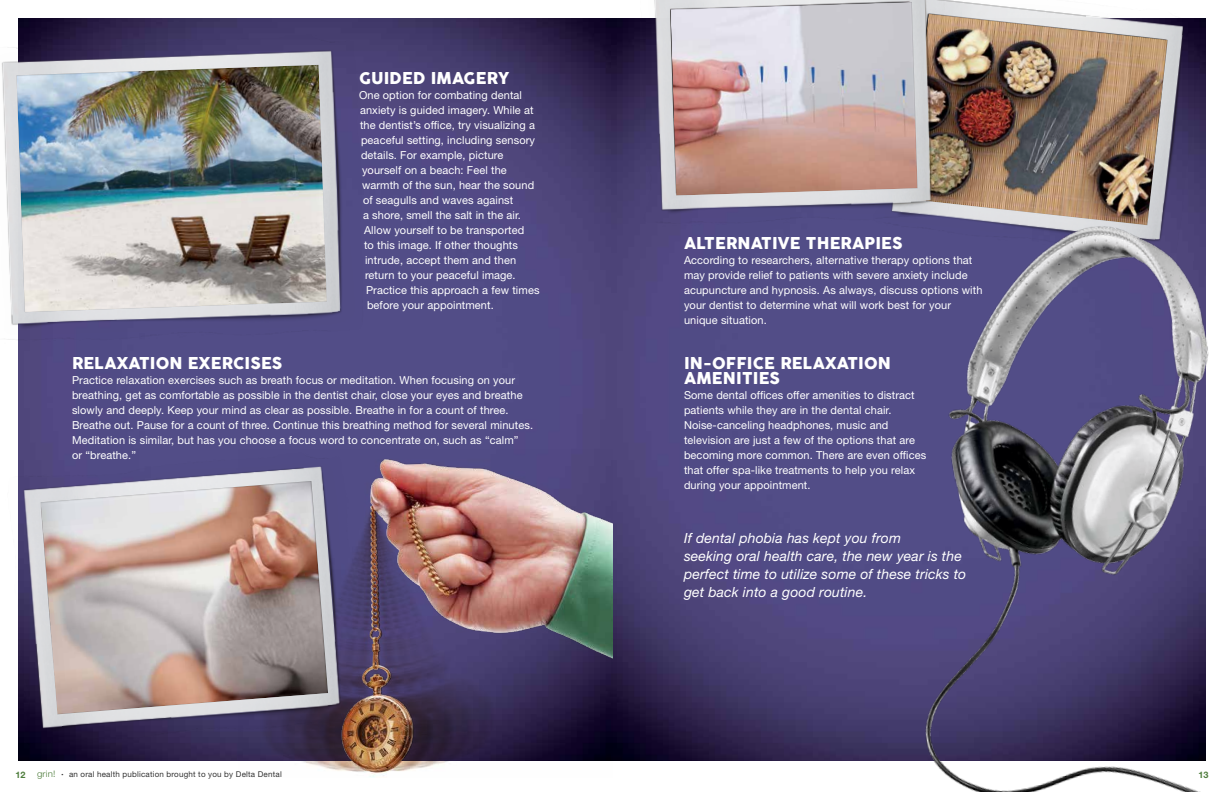
<style>
.page{position:relative;width:1224px;height:792px;background:#fff}
.page>*{position:absolute;margin:0;border:0;box-sizing:border-box;transform-origin:0 0}
.t1{font:16px/15px "COCOGOOSE";letter-spacing:.01em;color:#fff}
.t2{font:italic 14px/18px "Helvetica Neue LT Std";letter-spacing:.01em;color:#fff}
.t3{font:11px/15px "Helvetica Neue LT Std";letter-spacing:.01em;color:#fff}
.t4{font:300 9px "Helvetica Neue LT Std";color:#4e7d3c;scale:1.07 1}
.t5{font:700 9px "Helvetica Neue LT Std";color:#4e7d3c}
.t6{font:8px "Helvetica Neue LT Std";letter-spacing:.025em;color:#323232}
.s1{font-size:4px}
</style>
<div class="page">
<img style="left:18px;top:18px;width:800px;height:742px">
<img style="left:953px;top:0;width:253px;height:170px">
<img style="left:953px;top:12px;width:216px;height:158px">
<img style="left:636px;top:0;width:317px;height:228px">
<svg style="left:670px;top:0;width:249px;height:196px;background:#ccb5b4"></svg>
<img style="left:818px;top:170px;width:391px;height:622px">
<img style="left:312px;top:449px;width:300px;height:328px">
<img style="left:18px;top:449px;width:348px;height:299px">
<svg style="left:40px;top:480px;width:289px;height:235px;background:#bdaca8"></svg>
<img style="left:1px;top:33px;width:366px;height:313px">
<img style="left:16px;top:63px;width:312px;height:250px">
<h1 class="t1" style="left:359px;top:71px;width:152px">GUIDED IMAGERY</h1>
<p class="t3" style="left:359px;top:87px;width:165px">One option for combating dental</p>
<p class="t3" style="left:360px;top:102px;width:175px">anxiety is guided imagery. While at</p>
<p class="t3" style="left:360px;top:117px;width:176px">the dentist’s office, try visualizing a</p>
<p class="t3" style="left:361px;top:132px;width:176px">peaceful setting, including sensory</p>
<p class="t3" style="left:361px;top:147px;width:144px">details. For example, picture</p>
<p class="t3" style="left:362px;top:162px;width:146px">yourself on a beach: Feel the</p>
<p class="t3" style="left:362px;top:177px;width:174px">warmth of the sun, hear the sound</p>
<p class="t3" style="left:363px;top:192px;width:152px">of seagulls and waves against</p>
<p class="t3" style="left:363px;top:207px;width:159px">a shore, smell the salt in the air.</p>
<p class="t3" style="left:364px;top:222px;width:162px">Allow yourself to be transported</p>
<p class="t3" style="left:364px;top:237px;width:155px">to this image. If other thoughts</p>
<p class="t3" style="left:365px;top:252px;width:153px">intrude, accept them and then</p>
<p class="t3" style="left:365px;top:267px;width:152px">return to your peaceful image.</p>
<p class="t3" style="left:366px;top:282px;width:175px">Practice this approach a few times</p>
<p class="t3" style="left:367px;top:297px;width:128px">before your appointment.</p>
<h1 class="t1" style="left:72px;top:356px;width:212px">RELAXATION EXERCISES</h1>
<p class="t3" style="left:72px;top:372px;width:463px">Practice relaxation exercises such as breath focus or meditation. When focusing on your breathing, get as comfortable as possible in the dentist chair, close your eyes and breathe slowly and deeply. Keep your mind as clear as possible. Breathe in for a count of three.<br>Breathe out. Pause for a count of three. Continue this breathing method for several minutes.<br>Meditation is similar, but has you choose a focus word to concentrate on, such as “calm”<br>or “breathe.”</p>
<h1 class="t1" style="left:684px;top:236px;width:220px">ALTERNATIVE THERAPIES</h1>
<p class="t3" style="left:684px;top:252px;width:300px">According to researchers, alternative therapy options that may provide relief to patients with severe anxiety include acupuncture and hypnosis. As always, discuss options with your dentist to determine what will work best for your unique situation.</p>
<h1 class="t1" style="left:684px;top:356px;width:208px">IN-OFFICE RELAXATION<br>AMENITIES</h1>
<p class="t3" style="left:684px;top:387px;width:244px">Some dental offices offer amenities to distract patients while they are in the dental chair.<br>Noise-canceling headphones, music and television are just a few of the options that are becoming more common. There are even offices that offer spa-like treatments to help you relax during your appointment.</p>
<p class="t2" style="left:684px;top:528px;width:284px">If dental phobia has kept you from<br>seeking oral health care, the new year is the perfect time to utilize some of these tricks to get back into a good routine.</p>
<p class="t5" style="left:16px;top:769px;width:11px">12</p>
<p class="t4" style="left:37px;top:769px;width:19px">grin!</p>
<p class="t6" style="left:62px;top:770px;width:222px"><span class="s1">•</span> an oral health publication brought to you by Delta Dental</p>
<p class="t5" style="left:1198px;top:769px;width:12px">13</p>
</div>
